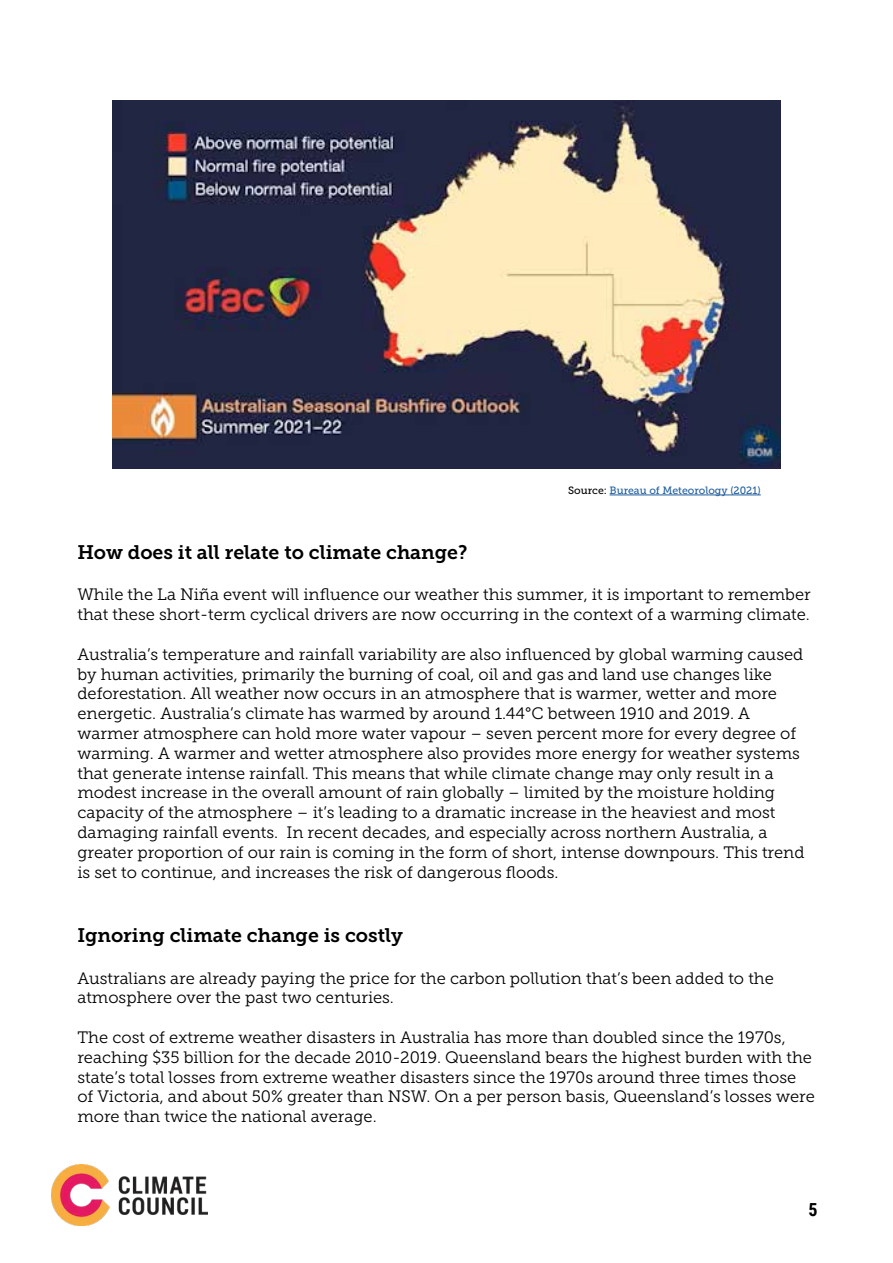
<style>
.page{position:relative;width:893px;height:1263px;background:#fff}
.page>*{position:absolute;margin:0;border:0;box-sizing:border-box;transform-origin:0 0}
.t1{font:19.5px "Museo Slab 700";color:#000}
.t2{font:700 18px "Roboto Condensed";color:#000}
.t3{font:16.5px/19.8px "Museo Slab 300";color:#000}
.t4{font:10.5px "Museo Slab 500";color:#215e9e}
.s1{color:#000}
</style>
<div class="page">
<img style="left:51px;top:1164px;width:157px;height:61px">
<img style="left:112px;top:100px;width:669px;height:368px">
<hr style="left:610px;top:495px;width:151px;height:1px;background:#215e9e">
<p class="t4" style="left:568px;top:484px;width:194px"><span class="s1">Source:</span> Bureau of Meteorology (2021)</p>
<p class="t1" style="left:77px;top:541px;width:392px">How does it all relate to climate change?</p>
<p class="t3" style="left:77px;top:585px;width:735px">While the La Niña event will influence our weather this summer, it is important to remember that these short-term cyclical drivers are now occurring in the context of a warming climate.</p>
<p class="t3" style="left:77px;top:644px;width:729px">Australia’s temperature and rainfall variability are also influenced by global warming caused by human activities, primarily the burning of coal, oil and gas and land use changes like deforestation. All weather now occurs in an atmosphere that is warmer, wetter and more energetic. Australia’s climate has warmed by around 1.44°C between 1910 and 2019. A warmer atmosphere can hold more water vapour – seven percent more for every degree of warming. A warmer and wetter atmosphere also provides more energy for weather systems that generate intense rainfall. This means that while climate change may only result in a modest increase in the overall amount of rain globally – limited by the moisture holding capacity of the atmosphere – it’s leading to a dramatic increase in the heaviest and most damaging rainfall events. In recent decades, and especially across northern Australia, a greater proportion of our rain is coming in the form of short, intense downpours. This trend is set to continue, and increases the risk of dangerous floods.</p>
<p class="t1" style="left:77px;top:924px;width:327px">Ignoring climate change is costly</p>
<p class="t3" style="left:77px;top:968px;width:698px">Australians are already paying the price for the carbon pollution that’s been added to the atmosphere over the past two centuries.</p>
<p class="t3" style="left:77px;top:1027px;width:739px">The cost of extreme weather disasters in Australia has more than doubled since the 1970s, reaching $35 billion for the decade 2010-2019. Queensland bears the highest burden with the state’s total losses from extreme weather disasters since the 1970s around three times those of Victoria, and about 50% greater than NSW. On a per person basis, Queensland’s losses were more than twice the national average.</p>
<p class="t2" style="left:808px;top:1196px;width:11px">5</p>
</div>
